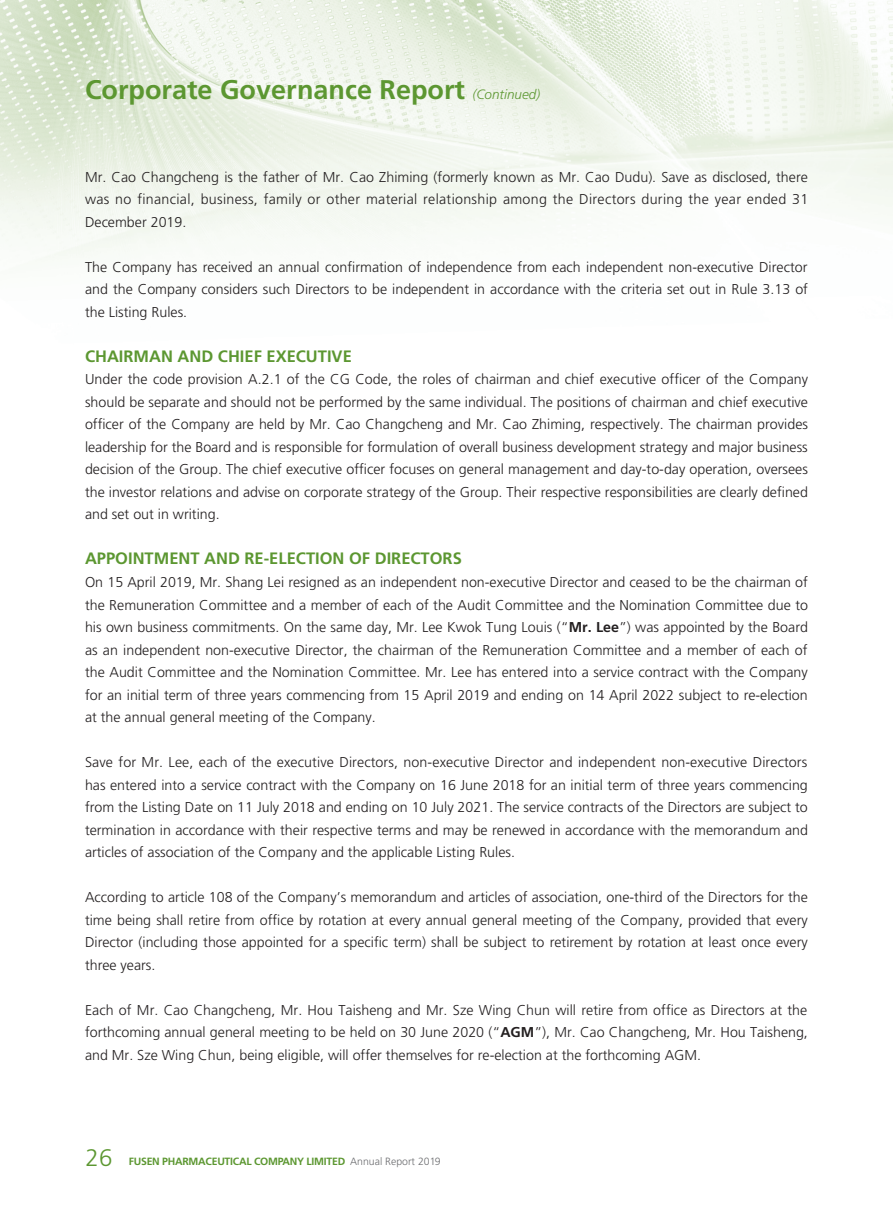
<style>
.page{position:relative;width:893px;height:1212px;background:#fff}
.page>*{position:absolute;margin:0;border:0;box-sizing:border-box;transform-origin:0 0}
.t1{font:700 27px "Frutiger LT Std";color:#5c9731}
.t2{font:300 24px "Frutiger LT Std";color:#5c9731}
.t3{font:700 16.5px "Frutiger LT Std";color:#5c9731}
.t4{font:300 14.25px/22.5px "Frutiger LT Std";color:#231f20;text-align:justify}
.t5{font:700 10.5px "Frutiger LT Std";letter-spacing:-.025em;color:#5c9731}
.s1{font-weight:300;font-style:italic;font-size:13.5px}
.s2{font-weight:700}
.s3{font-weight:300;color:#6c6d70}
</style>
<div class="page">
<img style="left:0;top:0;width:893px;height:260px">
<h1 class="t1" style="left:85px;top:74px;width:457px">Corporate Governance Report <span class="s1">(Continued)</span></h1>
<p class="t4" style="left:85px;top:166px;width:725px">Mr. Cao Changcheng is the father of Mr. Cao Zhiming (formerly known as Mr. Cao Dudu). Save as disclosed, there was no financial, business, family or other material relationship among the Directors during the year ended 31<br>December 2019.</p>
<p class="t4" style="left:85px;top:256px;width:724px">The Company has received an annual confirmation of independence from each independent non-executive Director and the Company considers such Directors to be independent in accordance with the criteria set out in Rule 3.13 of the Listing Rules.</p>
<p class="t3" style="left:85px;top:346px;width:268px">CHAIRMAN AND CHIEF EXECUTIVE</p>
<p class="t4" style="left:85px;top:368px;width:725px">Under the code provision A.2.1 of the CG Code, the roles of chairman and chief executive officer of the Company should be separate and should not be performed by the same individual. The positions of chairman and chief executive officer of the Company are held by Mr. Cao Changcheng and Mr. Cao Zhiming, respectively. The chairman provides leadership for the Board and is responsible for formulation of overall business development strategy and major business decision of the Group. The chief executive officer focuses on general management and day-to-day operation, oversees the investor relations and advise on corporate strategy of the Group. Their respective responsibilities are clearly defined and set out in writing.</p>
<p class="t3" style="left:85px;top:549px;width:378px">APPOINTMENT AND RE-ELECTION OF DIRECTORS</p>
<p class="t4" style="left:85px;top:571px;width:724px">On 15 April 2019, Mr. Shang Lei resigned as an independent non-executive Director and ceased to be the chairman of the Remuneration Committee and a member of each of the Audit Committee and the Nomination Committee due to his own business commitments. On the same day, Mr. Lee Kwok Tung Louis (“<span class="s2">Mr. Lee</span>”) was appointed by the Board as an independent non-executive Director, the chairman of the Remuneration Committee and a member of each of the Audit Committee and the Nomination Committee. Mr. Lee has entered into a service contract with the Company for an initial term of three years commencing from 15 April 2019 and ending on 14 April 2022 subject to re-election at the annual general meeting of the Company.</p>
<p class="t4" style="left:85px;top:751px;width:724px">Save for Mr. Lee, each of the executive Directors, non-executive Director and independent non-executive Directors has entered into a service contract with the Company on 16 June 2018 for an initial term of three years commencing from the Listing Date on 11 July 2018 and ending on 10 July 2021. The service contracts of the Directors are subject to termination in accordance with their respective terms and may be renewed in accordance with the memorandum and articles of association of the Company and the applicable Listing Rules.</p>
<p class="t4" style="left:85px;top:886px;width:724px">According to article 108 of the Company’s memorandum and articles of association, one-third of the Directors for the time being shall retire from office by rotation at every annual general meeting of the Company, provided that every Director (including those appointed for a specific term) shall be subject to retirement by rotation at least once every three years.</p>
<p class="t4" style="left:85px;top:998px;width:724px">Each of Mr. Cao Changcheng, Mr. Hou Taisheng and Mr. Sze Wing Chun will retire from office as Directors at the forthcoming annual general meeting to be held on 30 June 2020 (“<span class="s2">AGM</span>”), Mr. Cao Changcheng, Mr. Hou Taisheng, and Mr. Sze Wing Chun, being eligible, will offer themselves for re-election at the forthcoming AGM.</p>
<h2 class="t2" style="left:86px;top:1144px;width:28px">26</h2>
<p class="t5" style="left:129px;top:1155px;width:313px">FUSEN PHARMACEUTICAL COMPANY LIMITED <span class="s3">Annual Report 2019</span></p>
</div>
